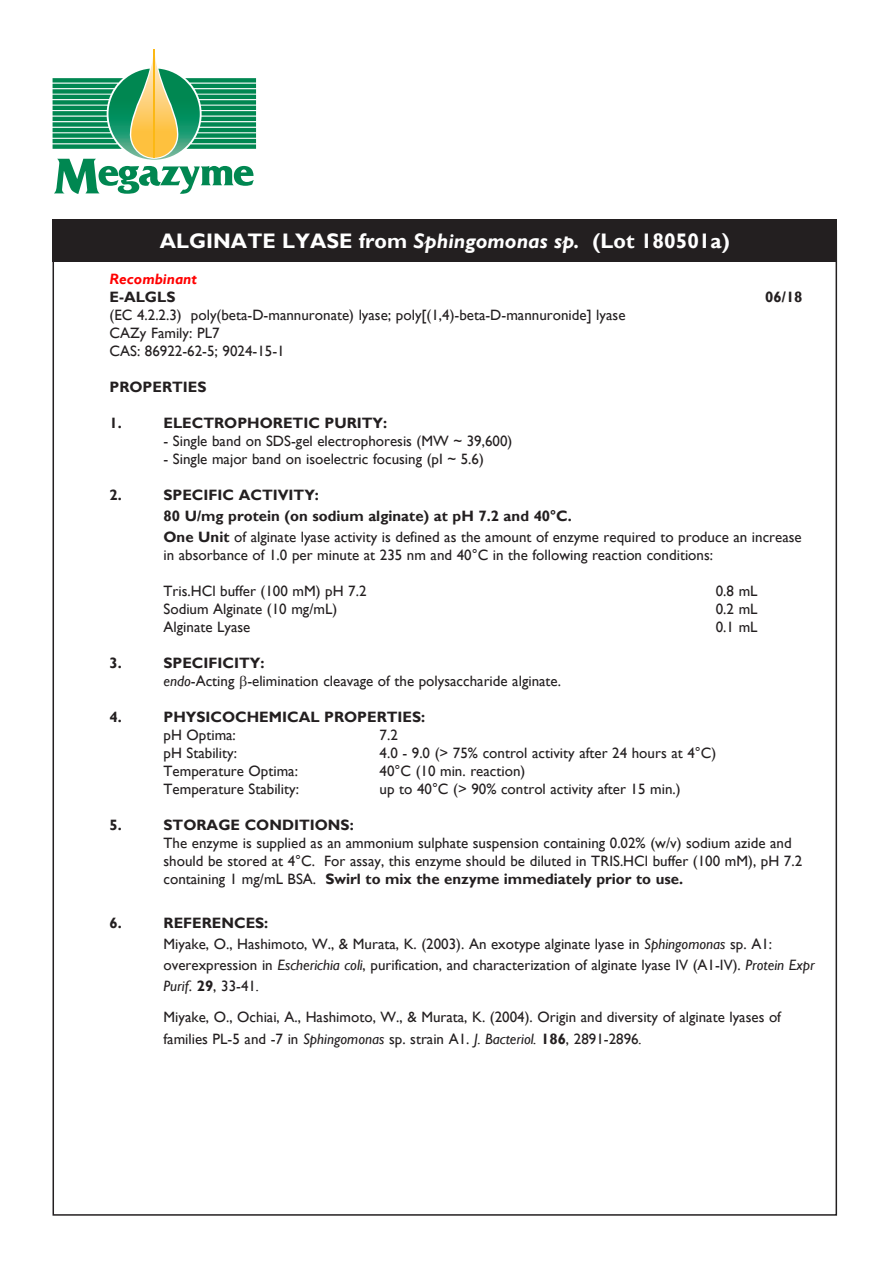
<style>
.page{position:relative;width:893px;height:1263px;background:#fff}
.page>*{position:absolute;margin:0;border:0;box-sizing:border-box;transform-origin:0 0}
.t1{font:700 21px "Gill Sans";color:#fff}
.t2{font:15px/18px "Gill Sans";color:#231f20}
.t3{font:700 15px "Gill Sans";color:#231f20}
.t4{font:italic 700 15px "Gill Sans";color:#f00}
.s1{font-style:italic}
.s2{font-weight:700}
</style>
<div class="page">
<div style="left:53px;top:219px;width:784px;height:43px;background:#231f20"></div>
<svg style="left:53px;top:49px;width:203px;height:145px"></svg>
<hr style="left:154px;top:49px;width:1px;height:109px;background:#fcb814">
<p class="t1" style="left:160px;top:228px;width:571px">ALGINATE LYASE from <span class="s1">Sphingomonas sp.</span> (Lot 180501a)</p>
<p class="t4" style="left:110px;top:270px;width:89px">Recombinant</p>
<p class="t3" style="left:110px;top:287px;width:67px">E-ALGLS</p>
<p class="t3" style="left:765px;top:287px;width:39px">06/18</p>
<p class="t2" style="left:110px;top:306px;width:517px">(EC 4.2.2.3) poly(beta-D-mannuronate) lyase; poly[(1,4)-beta-D-mannuronide] lyase</p>
<p class="t2" style="left:110px;top:324px;width:111px">CAZy Family: PL7</p>
<p class="t2" style="left:110px;top:342px;width:177px">CAS: 86922-62-5; 9024-15-1</p>
<p class="t3" style="left:110px;top:377px;width:99px">PROPERTIES</p>
<p class="t3" style="left:110px;top:413px;width:14px">1.</p>
<p class="t3" style="left:164px;top:413px;width:225px">ELECTROPHORETIC PURITY:</p>
<p class="t2" style="left:164px;top:432px;width:350px">- Single band on SDS-gel electrophoresis (MW ~ 39,600)</p>
<p class="t2" style="left:164px;top:450px;width:322px">- Single major band on isoelectric focusing (pI ~ 5.6)</p>
<p class="t3" style="left:110px;top:485px;width:14px">2.</p>
<p class="t3" style="left:164px;top:485px;width:157px">SPECIFIC ACTIVITY:</p>
<p class="t3" style="left:164px;top:506px;width:410px">80 U/mg protein (on sodium alginate) at pH 7.2 and 40°C.</p>
<p class="t2" style="left:164px;top:528px;width:640px"><span class="s2">One Unit</span> of alginate lyase activity is defined as the amount of enzyme required to produce an increase in absorbance of 1.0 per minute at 235 nm and 40°C in the following reaction conditions:</p>
<p class="t2" style="left:164px;top:582px;width:204px">Tris.HCl buffer (100 mM) pH 7.2</p>
<p class="t2" style="left:716px;top:582px;width:43px">0.8 mL</p>
<p class="t2" style="left:164px;top:600px;width:175px">Sodium Alginate (10 mg/mL)</p>
<p class="t2" style="left:716px;top:600px;width:43px">0.2 mL</p>
<p class="t2" style="left:164px;top:618px;width:88px">Alginate Lyase</p>
<p class="t2" style="left:716px;top:618px;width:43px">0.1 mL</p>
<p class="t3" style="left:110px;top:653px;width:14px">3.</p>
<p class="t3" style="left:164px;top:653px;width:103px">SPECIFICITY:</p>
<p class="t2" style="left:164px;top:672px;width:399px"><span class="s1">endo</span>-Acting -elimination cleavage of the polysaccharide alginate.</p>
<p class="t3" style="left:110px;top:707px;width:14px">4.</p>
<p class="t3" style="left:164px;top:707px;width:263px">PHYSICOCHEMICAL PROPERTIES:</p>
<p class="t2" style="left:164px;top:726px;width:74px">pH Optima:</p>
<p class="t2" style="left:380px;top:726px;width:20px">7.2</p>
<p class="t2" style="left:164px;top:744px;width:75px">pH Stability:</p>
<p class="t2" style="left:380px;top:744px;width:338px">4.0 - 9.0 (&gt; 75% control activity after 24 hours at 4°C)</p>
<p class="t2" style="left:164px;top:762px;width:136px">Temperature Optima:</p>
<p class="t2" style="left:380px;top:762px;width:147px">40°C (10 min. reaction)</p>
<p class="t2" style="left:164px;top:780px;width:137px">Temperature Stability:</p>
<p class="t2" style="left:380px;top:780px;width:303px">up to 40°C (&gt; 90% control activity after 15 min.)</p>
<p class="t3" style="left:110px;top:815px;width:14px">5.</p>
<p class="t3" style="left:164px;top:815px;width:192px">STORAGE CONDITIONS:</p>
<p class="t2" style="left:164px;top:834px;width:640px">The enzyme is supplied as an ammonium sulphate suspension containing 0.02% (w/v) sodium azide and should be stored at 4°C. For assay, this enzyme should be diluted in TRIS.HCl buffer (100 mM), pH 7.2 containing 1 mg/mL BSA. <span class="s2">Swirl to mix the enzyme immediately prior to use.</span></p>
<p class="t3" style="left:110px;top:913px;width:14px">6.</p>
<p class="t3" style="left:164px;top:913px;width:106px">REFERENCES:</p>
<p class="t2" style="left:164px;top:933px;width:653px;line-height:21px">Miyake, O., Hashimoto, W., &amp; Murata, K. (2003). An exotype alginate lyase in <span class="s1">Sphingomonas</span> sp. A1: overexpression in <span class="s1">Escherichia coli</span>, purification, and characterization of alginate lyase IV (A1-IV). <span class="s1">Protein Expr<br>Purif</span>. <span class="s2">29</span>, 33-41<span class="s1">.</span></p>
<p class="t2" style="left:164px;top:1007px;width:619px;line-height:21.6px">Miyake, O., Ochiai, A., Hashimoto, W., &amp; Murata, K. (2004). Origin and diversity of alginate lyases of families PL-5 and -7 in <span class="s1">Sphingomonas</span> sp. strain A1. <span class="s1">J. Bacteriol.</span> <span class="s2">186</span>, 2891-2896<span class="s1">.</span></p>
</div>
